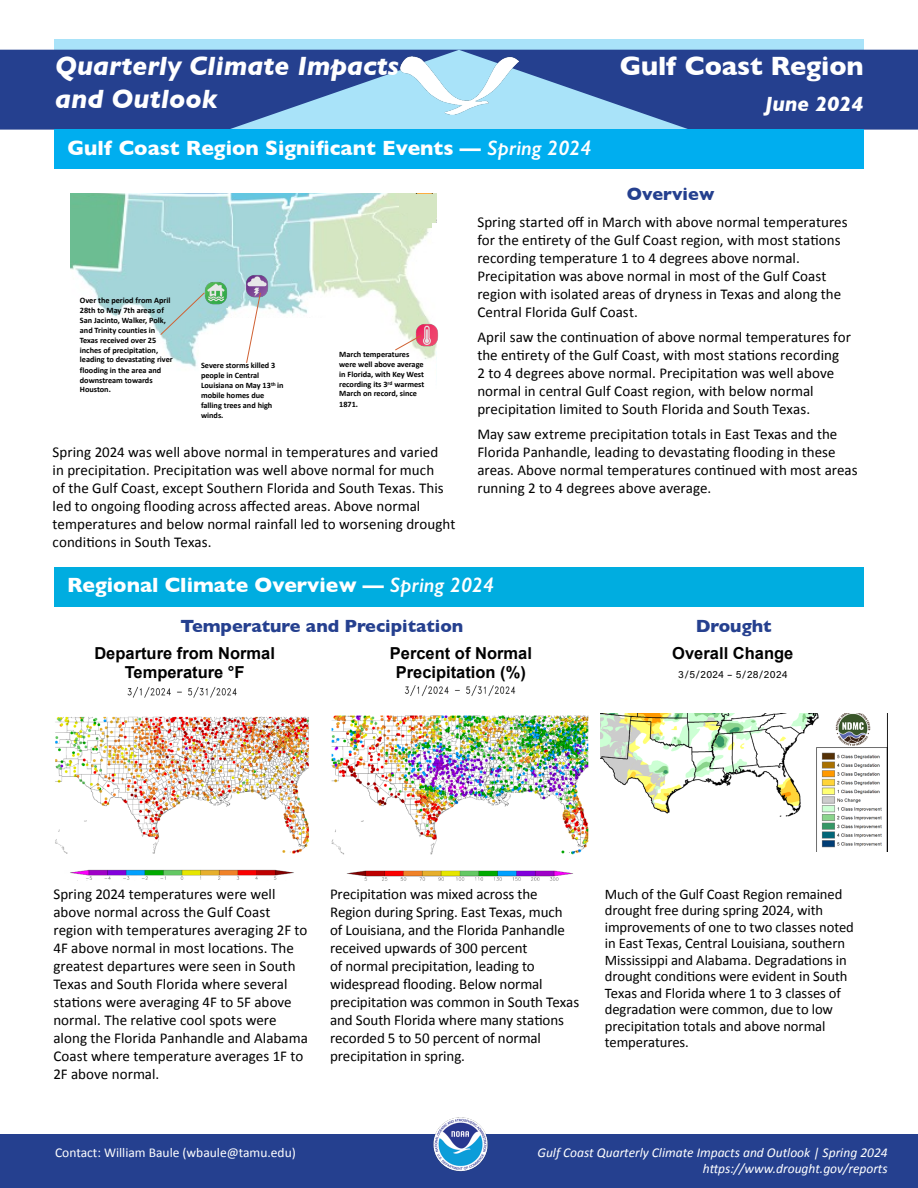
<style>
.page{position:relative;width:918px;height:1188px;background:#fff}
.page>*{position:absolute;margin:0;border:0;box-sizing:border-box;transform-origin:0 0}
.t1{font:italic 700 27px/32.4px "Gill Sans";color:#fff}
.t2{font:700 27px "Gill Sans";letter-spacing:-.005em;color:#fff}
.t3{font:700 21px "Gill Sans";color:#fff}
.t4{font:italic 700 21px "Gill Sans";letter-spacing:-.005em;color:#fff}
.t5{font:700 18px "Gill Sans";color:#25408f}
.t6{font:700 16.5px/19.5px "Arial";color:#000;text-align:center}
.t7{font:15px/18px "Calibri";color:#000}
.t8{font:14.7px/16.5px "Calibri";letter-spacing:-.005em;color:#000}
.t9{font:italic 13.5px/16.2px "Calibri";color:#fff;text-align:right}
.t10{font:13.5px "Calibri";color:#fff}
.t11{font:10.5px "Acumin Variable Concept";letter-spacing:.035em;color:#000}
.t12{font:700 8.25px/9.9px "Calibri";letter-spacing:-.005em;color:#000}
.s1{font-weight:600;font-style:italic}
</style>
<div class="page">
<svg style="left:54px;top:39px;width:810px;height:11px;background:#a5def5"></svg>
<svg style="left:0;top:50px;width:918px;height:80px;background:#3c5da2"></svg>
<div style="left:0;top:1134px;width:918px;height:54px;background:#25408f"></div>
<div style="left:54px;top:129px;width:810px;height:40px;background:#00aeef"></div>
<div style="left:54px;top:568px;width:810px;height:39px;background:#00ade0"></div>
<img style="left:432px;top:1116px;width:57px;height:57px;border-radius:28px">
<img style="left:400px;top:56px;width:119px;height:58px">
<img style="left:71px;top:194px;width:365px;height:173px">
<div style="left:224px;top:318px;width:113px;height:43px;background:#fff"></div>
<div style="left:400px;top:194px;width:37px;height:18px;background:#d5e6c3"></div>
<div style="left:408px;top:210px;width:28px;height:18px;background:#d5e6c3"></div>
<img style="left:241px;top:270px;width:33px;height:33px">
<svg style="left:246px;top:293px;width:15px;height:70px"></svg>
<img style="left:410px;top:318px;width:28px;height:33px">
<svg style="left:395px;top:335px;width:26px;height:15px"></svg>
<div style="left:433px;top:223px;width:24px;height:19px;background:#fff"></div>
<img style="left:199px;top:276px;width:33px;height:33px">
<svg style="left:160px;top:293px;width:45px;height:42px;background:#a7d2d4"></svg>
<img style="left:55px;top:686px;width:254px;height:195px">
<img style="left:331px;top:685px;width:258px;height:195px">
<img style="left:601px;top:713px;width:287px;height:138px">
<p class="t1" style="left:55px;top:50px;width:345px">Quarterly Climate Impacts and Outlook</p>
<p class="t2" style="left:620px;top:44px;width:245px">Gulf Coast Region</p>
<p class="t4" style="left:765px;top:91px;width:100px">June 2024</p>
<h1 class="t3" style="left:68px;top:132px;width:525px">Gulf Coast Region Significant Events — <span class="s1">Spring 2024</span></h1>
<h2 class="t5" style="left:627px;top:180px;width:89px">Overview</h2>
<p class="t7" style="left:477px;top:213px;width:372px">Spring started off in March with above normal temperatures for the entirety of the Gulf Coast region, with most stations recording temperature 1 to 4 degrees above normal.<br>Precipitation was above normal in most of the Gulf Coast region with isolated areas of dryness in Texas and along the Central Florida Gulf Coast.</p>
<p class="t7" style="left:477px;top:328px;width:375px">April saw the continuation of above normal temperatures for the entirety of the Gulf Coast, with most stations recording<br>2 to 4 degrees above normal. Precipitation was well above normal in central Gulf Coast region, with below normal precipitation limited to South Florida and South Texas.</p>
<p class="t7" style="left:477px;top:425px;width:382px">May saw extreme precipitation totals in East Texas and the Florida Panhandle, leading to devastating flooding in these areas. Above normal temperatures continued with most areas running 2 to 4 degrees above average.</p>
<p class="t12" style="left:80px;top:296px;width:94px">Over the period from April<br>28th to May 7th areas of<br>San Jacinto, Walker, Polk, and Trinity counties in<br>Texas received over 25 inches of precipitation, leading to devastating river flooding in the area and downstream towards<br>Houston.</p>
<p class="t12" style="left:201px;top:361px;width:84px">Severe storms killed 3 people in Central<br>Louisiana on May 13<sup>th</sup> in mobile homes due falling trees and high winds.</p>
<p class="t12" style="left:339px;top:349px;width:86px">March temperatures were well above average in Florida, with Key West recording its 3<sup>rd</sup> warmest<br>March on record, since<br>1871.</p>
<p class="t7" style="left:53px;top:443px;width:404px">Spring 2024 was well above normal in temperatures and varied<br>in precipitation. Precipitation was well above normal for much<br>of the Gulf Coast, except Southern Florida and South Texas. This led to ongoing flooding across affected areas. Above normal temperatures and below normal rainfall led to worsening drought conditions in South Texas.</p>
<h1 class="t3" style="left:67px;top:569px;width:429px">Regional Climate Overview — <span class="s1">Spring 2024</span></h1>
<h2 class="t5" style="left:180px;top:611px;width:285px">Temperature and Precipitation</h2>
<h2 class="t5" style="left:696px;top:611px;width:77px">Drought</h2>
<p class="t6" style="left:94px;top:644px;width:182px">Departure from Normal<br>Temperature °F</p>
<p class="t6" style="left:390px;top:644px;width:144px">Percent of Normal<br>Precipitation (%)</p>
<p class="t6" style="left:672px;top:644px;width:123px">Overall Change</p>
<p class="t11" style="left:678px;top:667px;width:111px">3/5/2024 – 5/28/2024</p>
<p class="t7" style="left:53px;top:885px;width:256px">Spring 2024 temperatures were well above normal across the Gulf Coast region with temperatures averaging 2F to 4F above normal in most locations. The greatest departures were seen in South Texas and South Florida where several stations were averaging 4F to 5F above normal. The relative cool spots were along the Florida Panhandle and Alabama Coast where temperature averages 1F to 2F above normal.</p>
<p class="t7" style="left:330px;top:885px;width:251px">Precipitation was mixed across the Region during Spring. East Texas, much<br>of Louisiana, and the Florida Panhandle received upwards of 300 percent<br>of normal precipitation, leading to widespread flooding. Below normal precipitation was common in South Texas and South Florida where many stations recorded 5 to 50 percent of normal precipitation in spring.</p>
<p class="t8" style="left:605px;top:886px;width:251px">Much of the Gulf Coast Region remained drought free during spring 2024, with improvements of one to two classes noted in East Texas, Central Louisiana, southern Mississippi and Alabama. Degradations in drought conditions were evident in South Texas and Florida where 1 to 3 classes of degradation were common, due to low precipitation totals and above normal temperatures.</p>
<p class="t10" style="left:55px;top:1144px;width:242px">Contact: William Baule (wbaule@tamu.edu)</p>
<p class="t9" style="left:538px;top:1144px;width:352px">Gulf Coast Quarterly Climate Impacts and Outlook | Spring 2024 https://www.drought.gov/reports</p>
</div>
